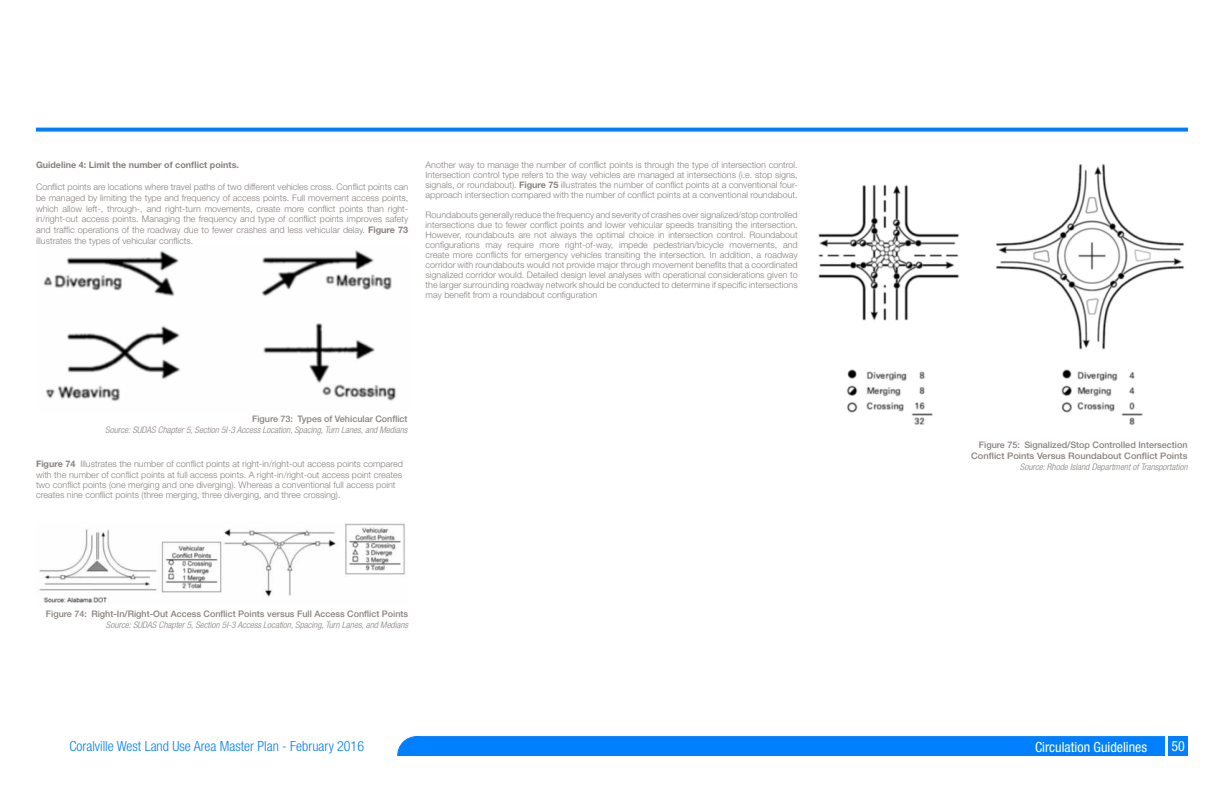
<style>
.page{position:relative;width:1224px;height:792px;background:#fff}
.page>*{position:absolute;margin:0;border:0;box-sizing:border-box;transform-origin:0 0}
.t1{font:300 condensed 14px "Helvetica Neue LT Std";color:#0080ff}
.t2{font:condensed 14px "Helvetica Neue LT Std";color:#fffffe}
.t3{font:condensed 14px "Helvetica Neue LT Std";color:#fff}
.t4{font:300 9px/10px "Helvetica Neue LT Std";color:#88817e;text-align:justify}
.t5{font:500 9px/11px "Helvetica Neue LT Std";color:#88817e;text-align:right}
.t6{font:italic 300 condensed 9px "Helvetica Neue LT Std";color:#88817e;scale:1.04 1}
.t7{font:700 9px "Helvetica Neue LT Std";color:#88817e}
.s1{font-weight:700}
</style>
<div class="page">
<div style="left:1168px;top:736px;width:20px;height:20px;background:#0080ff"></div>
<div style="left:416px;top:736px;width:749px;height:20px;background:#0080ff;border:1px solid #0080ff"></div>
<svg style="left:397px;top:736px;width:39px;height:20px"></svg>
<img style="left:39px;top:523px;width:366px;height:81px">
<img style="left:43px;top:250px;width:353px;height:151px">
<img style="left:818px;top:164px;width:366px;height:261px">
<svg style="left:36px;top:128px;width:1152px;height:4px;background:#198cff"></svg>
<p class="t7" style="left:36px;top:160px;width:205px">Guideline 4: Limit the number of conflict points.</p>
<p class="t4" style="left:36px;top:181px;width:374px;line-height:10.8px">Conflict points are locations where travel paths of two different vehicles cross. Conflict points can be managed by limiting the type and frequency of access points. Full movement access points, which allow left-, through-, and right-turn movements, create more conflict points than right&shy;in/right-out access points. Managing the frequency and type of conflict points improves safety and traffic operations of the roadway due to fewer crashes and less vehicular delay. <span class="s1">Figure 73 </span>illustrates the types of vehicular conflicts.</p>
<p class="t4" style="left:426px;top:160px;width:374px">Another way to manage the number of conflict points is through the type of intersection control.<br>Intersection control type refers to the way vehicles are managed at intersections (i.e. stop signs, signals, or roundabout). <span class="s1">Figure 75</span> illustrates the number of conflict points at a conventional four&shy;approach intersection compared with the number of conflict points at a conventional roundabout.</p>
<p class="t4" style="left:426px;top:210px;width:374px">Roundabouts generally reduce the frequency and severity of crashes over signalized/stop controlled intersections due to fewer conflict points and lower vehicular speeds transiting the intersection.<br>However, roundabouts are not always the optimal choice in intersection control. Roundabout configurations may require more right-of-way, impede pedestrian/bicycle movements, and create more conflicts for emergency vehicles transiting the intersection. In addition, a roadway corridor with roundabouts would not provide major through movement benefits that a coordinated signalized corridor would. Detailed design level analyses with operational considerations given to the larger surrounding roadway network should be conducted to determine if specific intersections may benefit from a roundabout configuration</p>
<p class="t5" style="left:252px;top:413px;width:157px">Figure 73: Types of Vehicular Conflict</p>
<p class="t6" style="left:105px;top:425px;width:292px">Source: SUDAS Chapter 5, Section 5I-3 Access Location, Spacing, Turn Lanes, and Medians</p>
<p class="t4" style="left:36px;top:459px;width:368px;line-height:10.3px;text-align:left"><span class="s1">Figure 74</span> Illustrates the number of conflict points at right-in/right-out access points compared with the number of conflict points at full access points. A right-in/right-out access point creates two conflict points (one merging and one diverging). Whereas a conventional full access point creates nine conflict points (three merging, three diverging, and three crossing).</p>
<p class="t5" style="left:46px;top:608px;width:364px">Figure 74: Right-In/Right-Out Access Conflict Points versus Full Access Conflict Points</p>
<p class="t6" style="left:106px;top:620px;width:292px">Source: SUDAS Chapter 5, Section 5I-3 Access Location, Spacing, Turn Lanes, and Medians</p>
<p class="t5" style="left:971px;top:440px;width:218px">Figure 75: Signalized/Stop Controlled Intersection<br>Conflict Points Versus Roundabout Conflict Points</p>
<p class="t6" style="left:1020px;top:462px;width:163px">Source: Rhode Island Department of Transportation</p>
<h1 class="t1" style="left:69px;top:738px;width:296px">Coralville West Land Use Area Master Plan - February 2016</h1>
<h1 class="t2" style="left:1035px;top:739px;width:114px">Circulation Guidelines</h1>
<h1 class="t3" style="left:1171px;top:738px;width:15px">50</h1>
</div>
